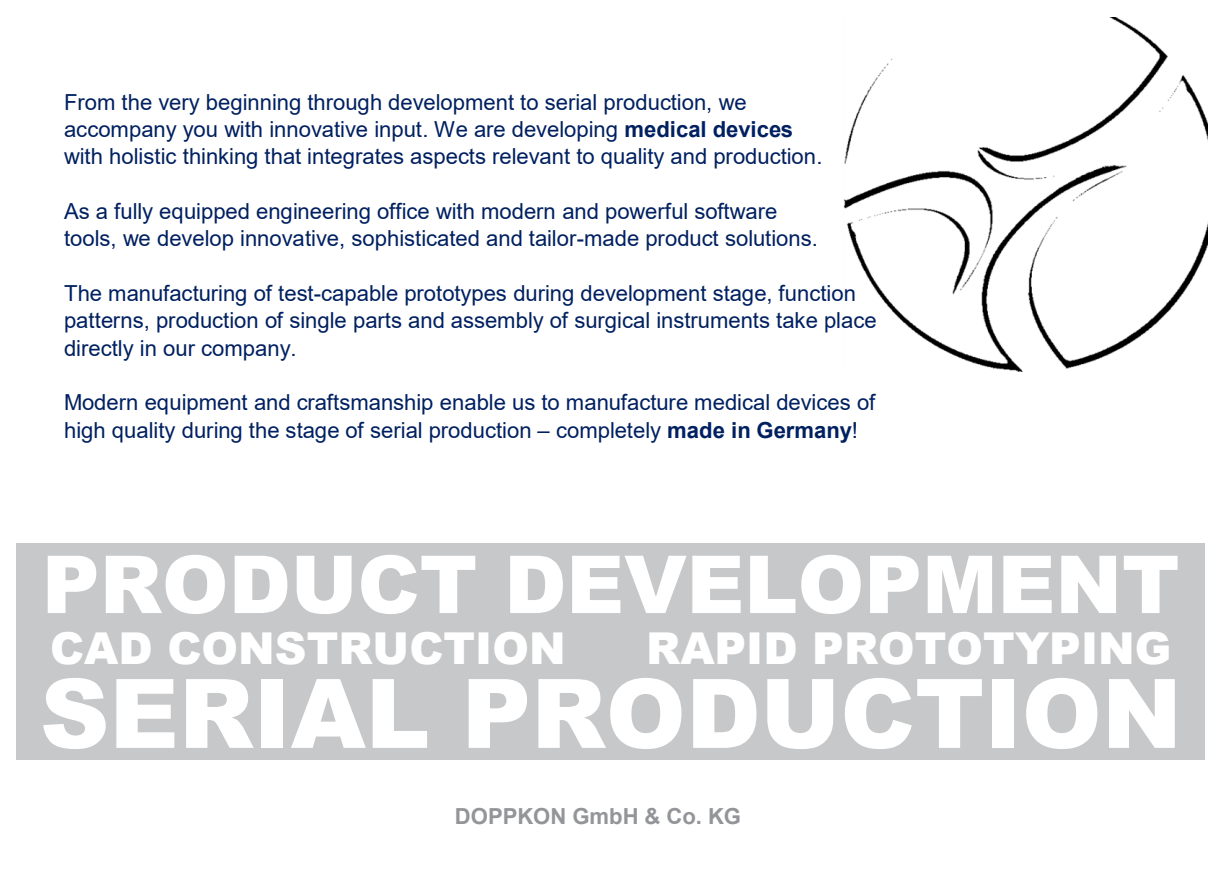
<style>
.page{position:relative;width:1225px;height:874px;background:#fff}
.page>*{position:absolute;margin:0;border:0;box-sizing:border-box;transform-origin:0 0}
.t1{font:900 96px "Arial";color:#fff}
.t2{font:900 80px "Arial";color:#fff}
.t3{font:900 44px "Arial";color:#fff}
.t4{font:22px/27.4px "Arial";color:#002060}
.t5{font:700 22px "Arial";letter-spacing:-.005em;color:#939598}
.s1{font-weight:700}
</style>
<div class="page">
<img style="left:844px;top:17px;width:363px;height:354px">
<div style="left:17px;top:543px;width:1188px;height:216px;background:#c7c8ca"></div>
<p class="t4" style="left:64px;top:88px;width:760px">From the very beginning through development to serial production, we accompany you with innovative input. We are developing <span class="s1">medical devices </span>with holistic thinking that integrates aspects relevant to quality and production.</p>
<p class="t4" style="left:64px;top:197px;width:755px">As a fully equipped engineering office with modern and powerful software tools, we develop innovative, sophisticated and tailor-made product solutions.</p>
<p class="t4" style="left:64px;top:279px;width:814px">The manufacturing of test-capable prototypes during development stage, function patterns, production of single parts and assembly of surgical instruments take place directly in our company.</p>
<p class="t4" style="left:64px;top:389px;width:813px">Modern equipment and craftsmanship enable us to manufacture medical devices of high quality during the stage of serial production – completely <span class="s1">made in Germany</span>!</p>
<p class="t2" style="left:42px;top:526px;width:1139px">PRODUCT DEVELOPMENT</p>
<p class="t3" style="left:50px;top:616px;width:517px">CAD CONSTRUCTION</p>
<p class="t3" style="left:646px;top:616px;width:527px">RAPID PROTOTYPING</p>
<p class="t1" style="left:40px;top:643px;width:1143px">SERIAL PRODUCTION</p>
<p class="t5" style="left:455px;top:800px;width:287px">DOPPKON GmbH &amp; Co. KG</p>
</div>
